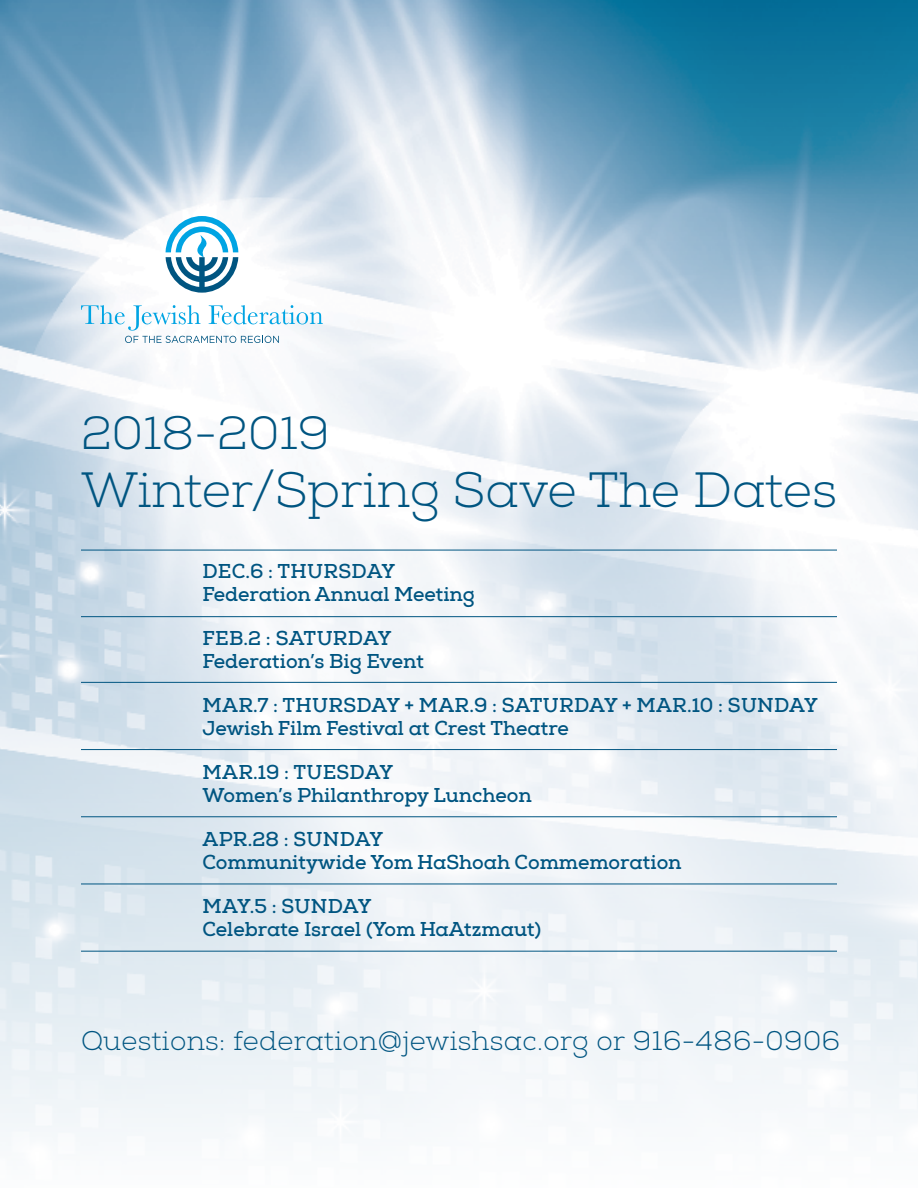
<style>
.page{position:relative;width:918px;height:1188px;background:#fff}
.page>*{position:absolute;margin:0;border:0;box-sizing:border-box;transform-origin:0 0}
.t1{font:300 49.5px "Nexa Slab";color:#005581}
.t2{font:300 46.5px "Nexa Slab";color:#005581}
.t3{font:300 27px "Nexa Slab";letter-spacing:.015em;color:#005581}
.t4{font:700 19.5px/23.4px "Nexa Slab";color:#005581}
</style>
<div class="page">
<img style="left:0;top:0;width:918px;height:1137px">
<svg style="left:166px;top:216px;width:72px;height:77px"></svg>
<svg style="left:81px;top:305px;width:242px;height:38px"></svg>
<hr style="left:81px;top:616px;width:756px;height:1px;background:#005581">
<hr style="left:81px;top:550px;width:756px;height:1px;background:#005581">
<hr style="left:81px;top:682px;width:756px;height:1px;background:#005581">
<hr style="left:81px;top:749px;width:756px;height:1px;background:#005581">
<hr style="left:81px;top:816px;width:756px;height:1px;background:#005581">
<hr style="left:81px;top:884px;width:756px;height:1px;background:#005581">
<hr style="left:81px;top:951px;width:756px;height:1px;background:#005581">
<h2 class="t2" style="left:81px;top:405px;width:250px">2018-2019</h2>
<h1 class="t1" style="left:81px;top:461px;width:758px">Winter/Spring Save The Dates</h1>
<p class="t4" style="left:202px;top:560px;width:274px">DEC.6 : THURSDAY<br>Federation Annual Meeting</p>
<p class="t4" style="left:202px;top:627px;width:223px">FEB.2 : SATURDAY<br>Federation’s Big Event</p>
<p class="t4" style="left:202px;top:694px;width:617px">MAR.7 : THURSDAY + MAR.9 : SATURDAY + MAR.10 : SUNDAY<br>Jewish Film Festival at Crest Theatre</p>
<p class="t4" style="left:202px;top:761px;width:331px">MAR.19 : TUESDAY<br>Women’s Philanthropy Luncheon</p>
<p class="t4" style="left:202px;top:828px;width:481px">APR.28 : SUNDAY<br>Communitywide Yom HaShoah Commemoration</p>
<p class="t4" style="left:202px;top:895px;width:340px">MAY.5 : SUNDAY<br>Celebrate Israel (Yom HaAtzmaut)</p>
<h3 class="t3" style="left:81px;top:1025px;width:761px">Questions: federation@jewishsac.org or 916-486-0906</h3>
</div>
